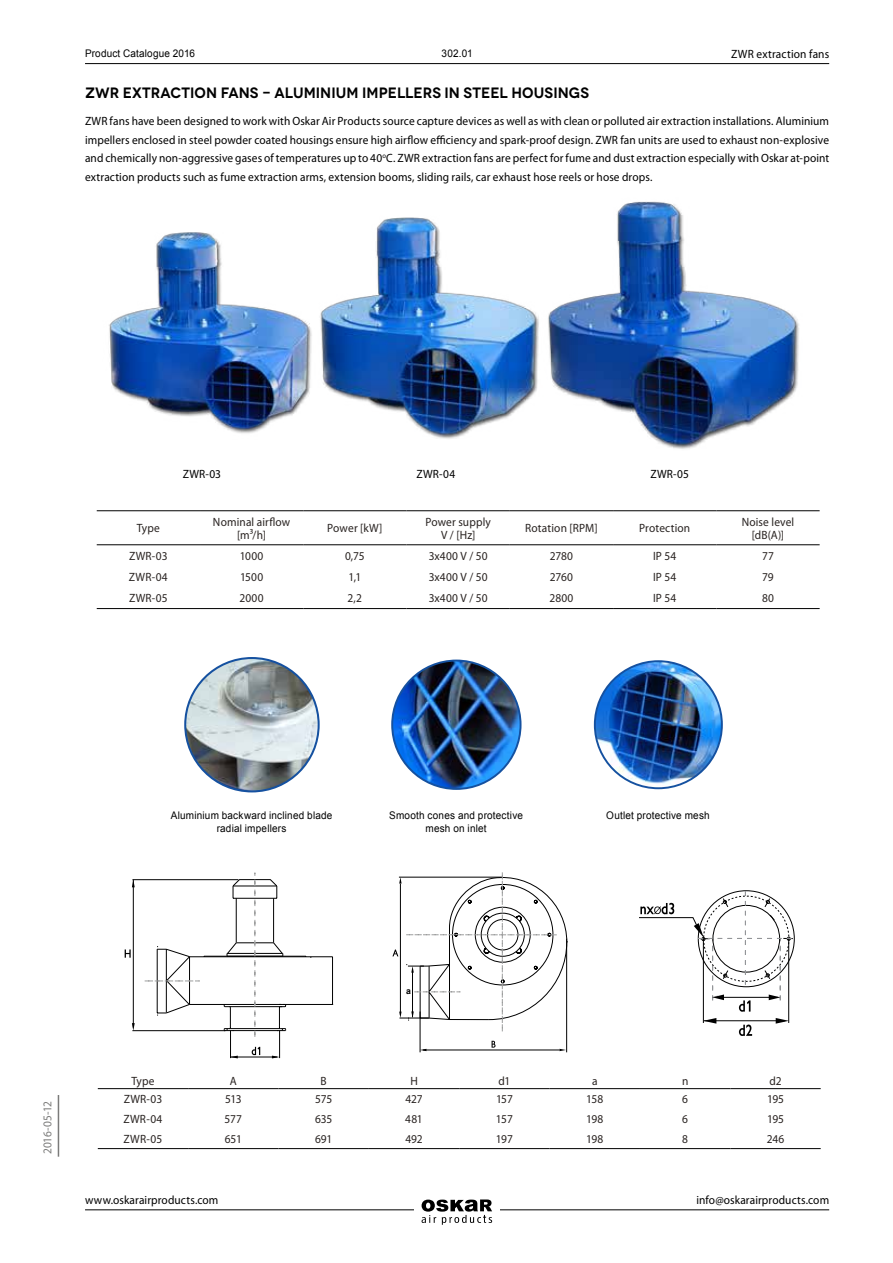
<style>
.page{position:relative;width:893px;height:1263px;background:#fff}
.page>*{position:absolute;margin:0;border:0;box-sizing:border-box;transform-origin:0 0}
.t1{font:600 15px "Novecentowide";letter-spacing:.005em;color:#000;scale:.95 1}
.t2{font:12px/18.6px "Myriad Pro";letter-spacing:.01em;color:#000;text-align:justify;scale:.95 1}
.t3{font:12px/13.5px "Myriad Pro";letter-spacing:.01em;color:#292321;text-align:center;scale:.95 1}
.t4{font:12px "Myriad Pro";letter-spacing:-.035em;color:#7b7b7a;scale:.95 1}
.t5{font:10.5px/13.5px "Arial";letter-spacing:.02em;color:#000;text-align:center;scale:.95 1}
.t6{font:700 8.7px "Arial";color:#000}
</style>
<div class="page">
<hr style="left:58px;top:1095px;width:1px;height:62px;background:#7b7b7a">
<img style="left:595px;top:661px;width:127px;height:127px;border-radius:64px">
<img style="left:185px;top:658px;width:134px;height:133px;border-radius:67px">
<img style="left:392px;top:660px;width:129px;height:129px;border-radius:64px">
<img style="left:109px;top:201px;width:690px;height:248px">
<hr style="left:332px;top:957px;width:1px;height:47px;background:#000">
<hr style="left:190px;top:956px;width:142px;height:1px;background:#000">
<hr style="left:190px;top:1004px;width:143px;height:1px;background:#000">
<hr style="left:132px;top:879px;width:106px;height:1px;background:#000">
<hr style="left:132px;top:1030px;width:93px;height:1px;background:#000">
<hr style="left:133px;top:880px;width:1px;height:147px;background:#000">
<svg style="left:132px;top:880px;width:3px;height:7px"></svg>
<svg style="left:132px;top:1023px;width:3px;height:8px"></svg>
<svg style="left:144px;top:946px;width:61px;height:70px"></svg>
<svg style="left:125px;top:949px;width:6px;height:9px"></svg>
<svg style="left:224px;top:873px;width:62px;height:185px"></svg>
<svg style="left:392px;top:872px;width:176px;height:160px"></svg>
<hr style="left:420px;top:1011px;width:1px;height:41px;background:#000">
<hr style="left:566px;top:939px;width:1px;height:113px;background:#000">
<hr style="left:423px;top:1050px;width:136px;height:1px;background:#000">
<svg style="left:559px;top:1049px;width:7px;height:2px"></svg>
<svg style="left:492px;top:1041px;width:3px;height:7px"></svg>
<hr style="left:788px;top:939px;width:1px;height:84px;background:#000">
<hr style="left:703px;top:939px;width:1px;height:84px;background:#000">
<hr style="left:704px;top:1020px;width:81px;height:1px;background:#000">
<svg style="left:776px;top:1018px;width:13px;height:6px"></svg>
<svg style="left:703px;top:1018px;width:13px;height:6px"></svg>
<svg style="left:739px;top:1024px;width:13px;height:12px"></svg>
<svg style="left:639px;top:890px;width:156px;height:122px"></svg>
<hr style="left:85px;top:63px;width:744px;height:1px;background:#000">
<hr style="left:85px;top:1209px;width:744px;height:1px;background:#000">
<div style="left:415px;top:1191px;width:85px;height:42px;background:#fff"></div>
<svg style="left:422px;top:1199px;width:70px;height:26px"></svg>
<hr style="left:98px;top:1148px;width:90px;height:1px;background:#000">
<hr style="left:188px;top:1148px;width:91px;height:1px;background:#000">
<hr style="left:279px;top:1148px;width:90px;height:1px;background:#000">
<hr style="left:369px;top:1148px;width:90px;height:1px;background:#000">
<hr style="left:459px;top:1148px;width:91px;height:1px;background:#000">
<hr style="left:550px;top:1148px;width:90px;height:1px;background:#000">
<hr style="left:640px;top:1148px;width:90px;height:1px;background:#000">
<hr style="left:730px;top:1148px;width:91px;height:1px;background:#000">
<hr style="left:188px;top:1088px;width:91px;height:1px;background:#000">
<hr style="left:279px;top:1088px;width:90px;height:1px;background:#000">
<hr style="left:369px;top:1088px;width:90px;height:1px;background:#000">
<hr style="left:459px;top:1088px;width:91px;height:1px;background:#000">
<hr style="left:550px;top:1088px;width:90px;height:1px;background:#000">
<hr style="left:640px;top:1088px;width:90px;height:1px;background:#000">
<hr style="left:730px;top:1088px;width:91px;height:1px;background:#000">
<hr style="left:98px;top:1088px;width:90px;height:1px;background:#000">
<hr style="left:97px;top:510px;width:103px;height:1px;background:#000">
<hr style="left:200px;top:510px;width:103px;height:1px;background:#000">
<hr style="left:303px;top:510px;width:104px;height:1px;background:#000">
<hr style="left:407px;top:510px;width:103px;height:1px;background:#000">
<hr style="left:510px;top:510px;width:103px;height:1px;background:#000">
<hr style="left:613px;top:510px;width:103px;height:1px;background:#000">
<hr style="left:716px;top:510px;width:104px;height:1px;background:#000">
<hr style="left:97px;top:544px;width:103px;height:1px;background:#000">
<hr style="left:200px;top:544px;width:103px;height:1px;background:#000">
<hr style="left:303px;top:544px;width:104px;height:1px;background:#000">
<hr style="left:407px;top:544px;width:103px;height:1px;background:#000">
<hr style="left:510px;top:544px;width:103px;height:1px;background:#000">
<hr style="left:613px;top:544px;width:103px;height:1px;background:#000">
<hr style="left:716px;top:544px;width:104px;height:1px;background:#000">
<hr style="left:97px;top:608px;width:103px;height:1px;background:#000">
<hr style="left:200px;top:608px;width:103px;height:1px;background:#000">
<hr style="left:303px;top:608px;width:104px;height:1px;background:#000">
<hr style="left:407px;top:608px;width:103px;height:1px;background:#000">
<hr style="left:510px;top:608px;width:103px;height:1px;background:#000">
<hr style="left:613px;top:608px;width:103px;height:1px;background:#000">
<hr style="left:716px;top:608px;width:104px;height:1px;background:#000">
<p class="t5" style="left:85px;top:46px;width:117px">Product Catalogue 2016</p>
<p class="t5" style="left:441px;top:47px;width:34px">302.01</p>
<p class="t2" style="left:731px;top:44px;width:105px">ZWR extraction fans</p>
<p class="t1" style="left:85px;top:83px;width:532px">ZWR EXTRACTION FANS - ALUMINIUM IMPELLERS IN STEEL HOUSINGS</p>
<p class="t2" style="left:85px;top:111px;width:785px">ZWR fans have been designed to work with Oskar Air Products source capture devices as well as with clean or polluted air extraction installations. Aluminium impellers enclosed in steel powder coated housings ensure high airflow efficiency and spark-proof design. ZWR fan units are used to exhaust non-explosive and chemically non-aggressive gases of temperatures up to 40<sup>o</sup>C. ZWR extraction fans are perfect for fume and dust extraction especially with Oskar at-point extraction products such as fume extraction arms, extension booms, sliding rails, car exhaust hose reels or hose drops.</p>
<p class="t2" style="left:183px;top:464px;width:42px">ZWR-03</p>
<p class="t2" style="left:417px;top:464px;width:42px">ZWR-04</p>
<p class="t2" style="left:650px;top:464px;width:42px">ZWR-05</p>
<p class="t3" style="left:137px;top:521px;width:26px">Type</p>
<p class="t3" style="left:213px;top:514px;width:83px">Nominal airflow [m³/h]</p>
<p class="t3" style="left:327px;top:521px;width:60px">Power [kW]</p>
<p class="t3" style="left:425px;top:515px;width:71px">Power supply<br>V / [Hz]</p>
<p class="t3" style="left:525px;top:521px;width:78px">Rotation [RPM]</p>
<p class="t3" style="left:639px;top:521px;width:55px">Protection</p>
<p class="t3" style="left:742px;top:515px;width:57px">Noise level [dB(A)]</p>
<p class="t3" style="left:129px;top:549px;width:42px">ZWR-03</p>
<p class="t3" style="left:240px;top:549px;width:26px">1000</p>
<p class="t3" style="left:345px;top:549px;width:22px">0,75</p>
<p class="t3" style="left:429px;top:549px;width:64px">3x400 V / 50</p>
<p class="t3" style="left:550px;top:549px;width:26px">2780</p>
<p class="t3" style="left:653px;top:549px;width:26px">IP 54</p>
<p class="t3" style="left:762px;top:549px;width:14px">77</p>
<p class="t3" style="left:129px;top:570px;width:42px">ZWR-04</p>
<p class="t3" style="left:240px;top:570px;width:26px">1500</p>
<p class="t3" style="left:348px;top:570px;width:15px">1,1</p>
<p class="t3" style="left:429px;top:570px;width:64px">3x400 V / 50</p>
<p class="t3" style="left:550px;top:570px;width:26px">2760</p>
<p class="t3" style="left:653px;top:570px;width:26px">IP 54</p>
<p class="t3" style="left:762px;top:570px;width:14px">79</p>
<p class="t3" style="left:129px;top:591px;width:42px">ZWR-05</p>
<p class="t3" style="left:240px;top:591px;width:27px">2000</p>
<p class="t3" style="left:348px;top:591px;width:17px">2,2</p>
<p class="t3" style="left:429px;top:591px;width:64px">3x400 V / 50</p>
<p class="t3" style="left:549px;top:591px;width:27px">2800</p>
<p class="t3" style="left:653px;top:591px;width:26px">IP 54</p>
<p class="t3" style="left:762px;top:591px;width:14px">80</p>
<p class="t5" style="left:171px;top:808px;width:172px">Aluminium backward inclined blade radial impellers</p>
<p class="t5" style="left:389px;top:808px;width:142px">Smooth cones and protective mesh on inlet</p>
<p class="t5" style="left:606px;top:808px;width:110px">Outlet protective mesh</p>
<p class="t4" style="left:40px;top:1154px;width:57px;rotate:-90deg">2016-05-12</p>
<p class="t6" style="left:406px;top:985px;width:6px">a</p>
<p class="t3" style="left:131px;top:1074px;width:26px">Type</p>
<p class="t3" style="left:230px;top:1074px;width:9px">A</p>
<p class="t3" style="left:321px;top:1074px;width:8px">B</p>
<p class="t3" style="left:410px;top:1074px;width:9px">H</p>
<p class="t3" style="left:498px;top:1074px;width:14px">d1</p>
<p class="t3" style="left:592px;top:1074px;width:7px">a</p>
<p class="t3" style="left:682px;top:1074px;width:8px">n</p>
<p class="t3" style="left:769px;top:1074px;width:14px">d2</p>
<p class="t3" style="left:124px;top:1092px;width:42px">ZWR-03</p>
<p class="t3" style="left:225px;top:1092px;width:19px">513</p>
<p class="t3" style="left:315px;top:1092px;width:20px">575</p>
<p class="t3" style="left:405px;top:1092px;width:20px">427</p>
<p class="t3" style="left:496px;top:1092px;width:19px">157</p>
<p class="t3" style="left:586px;top:1092px;width:19px">158</p>
<p class="t3" style="left:682px;top:1092px;width:8px">6</p>
<p class="t3" style="left:767px;top:1092px;width:19px">195</p>
<p class="t3" style="left:124px;top:1112px;width:42px">ZWR-04</p>
<p class="t3" style="left:225px;top:1112px;width:20px">577</p>
<p class="t3" style="left:315px;top:1112px;width:20px">635</p>
<p class="t3" style="left:405px;top:1112px;width:20px">481</p>
<p class="t3" style="left:496px;top:1112px;width:19px">157</p>
<p class="t3" style="left:586px;top:1112px;width:20px">198</p>
<p class="t3" style="left:682px;top:1112px;width:8px">6</p>
<p class="t3" style="left:767px;top:1112px;width:19px">195</p>
<p class="t3" style="left:124px;top:1132px;width:42px">ZWR-05</p>
<p class="t3" style="left:225px;top:1132px;width:20px">651</p>
<p class="t3" style="left:315px;top:1132px;width:20px">691</p>
<p class="t3" style="left:405px;top:1132px;width:20px">492</p>
<p class="t3" style="left:496px;top:1132px;width:19px">197</p>
<p class="t3" style="left:586px;top:1132px;width:20px">198</p>
<p class="t3" style="left:682px;top:1132px;width:8px">8</p>
<p class="t3" style="left:767px;top:1132px;width:20px">246</p>
<p class="t2" style="left:85px;top:1190px;width:142px">www.oskarairproducts.com</p>
<p class="t2" style="left:696px;top:1190px;width:141px">info@oskarairproducts.com</p>
</div>
